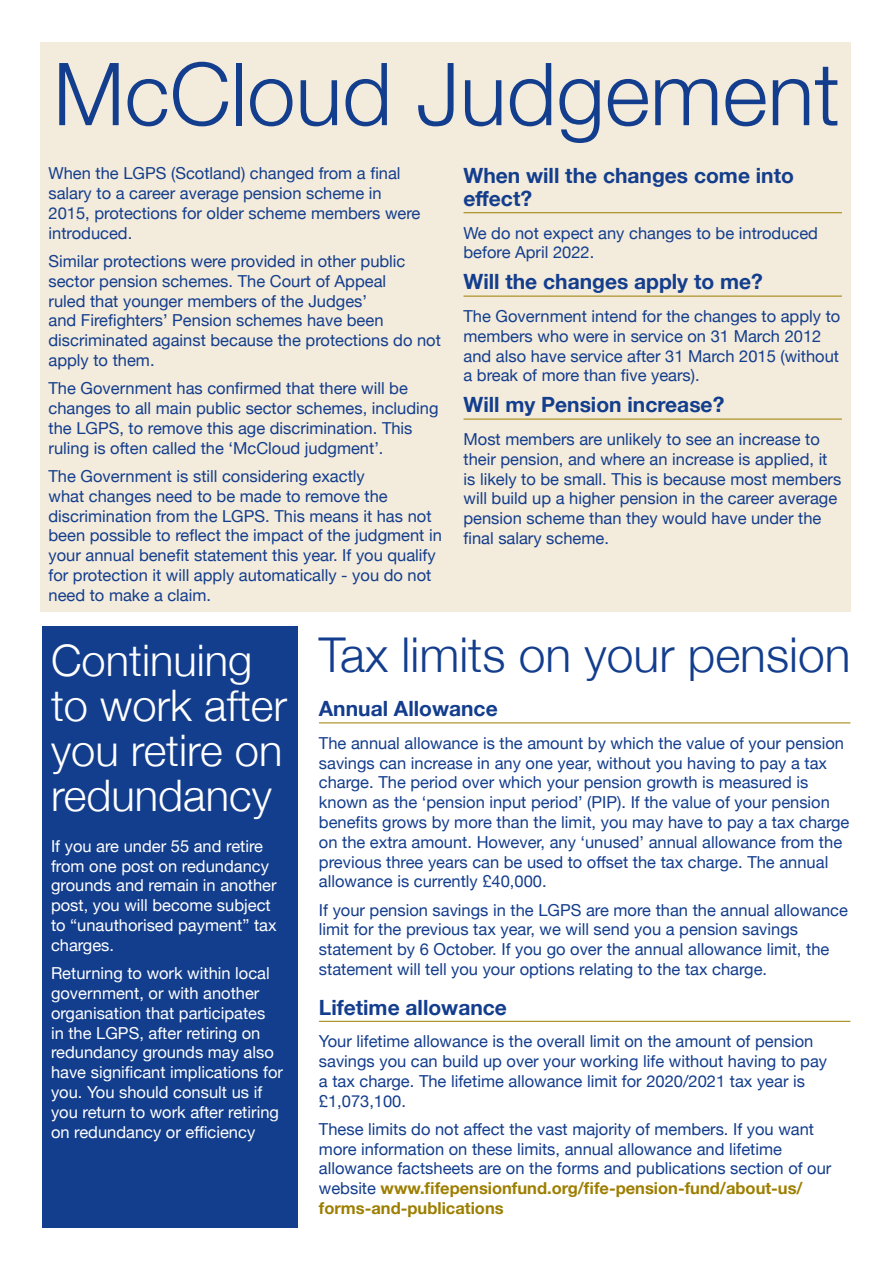
<style>
.page{position:relative;width:893px;height:1263px;background:#fff}
.page>*{position:absolute;margin:0;border:0;box-sizing:border-box;transform-origin:0 0}
.heading_1{font:300 87px "Helvetica Neue";color:#133d8d}
.heading_1-2{font:300 48px "Helvetica Neue";color:#133d8d}
.heading_1-3{font:300 43.5px/45px "Helvetica Neue";color:#fff}
.heading_3{font:700 21px/22.5px "Helvetica Neue";color:#133d8d}
.t1{font:16.5px/19.8px "Helvetica Neue";color:#133d8d}
.t2{font:16.5px/19.8px "Helvetica Neue";color:#fff}
.s1{font-weight:700;color:#9d7e00}
</style>
<div class="page">
<div style="left:43px;top:626px;width:255px;height:601px;background:#133e8d"></div>
<div style="left:40px;top:43px;width:810px;height:569px;background:#f3ebdb"></div>
<hr style="left:319px;top:722px;width:531px;height:1px;background:#9d7e00">
<hr style="left:319px;top:1021px;width:531px;height:1px;background:#9d7e00">
<hr style="left:463px;top:212px;width:379px;height:1px;background:#9d7e00">
<hr style="left:463px;top:296px;width:379px;height:1px;background:#9d7e00">
<hr style="left:463px;top:419px;width:379px;height:1px;background:#9d7e00">
<p class="heading_1" style="left:53px;top:24px;width:788px">McCloud Judgement</p>
<p class="t1" style="left:49px;top:164px;width:373px">When the LGPS (Scotland) changed from a final salary to a career average pension scheme in 2015, protections for older scheme members were introduced.</p>
<p class="t1" style="left:49px;top:252px;width:394px">Similar protections were provided in other public sector pension schemes. The Court of Appeal<br>ruled that younger members of the Judges’<br>and Firefighters’ Pension schemes have been discriminated against because the protections do not apply to them.</p>
<p class="t1" style="left:49px;top:379px;width:391px">The Government has confirmed that there will be changes to all main public sector schemes, including the LGPS, to remove this age discrimination. This ruling is often called the ‘McCloud judgment’.</p>
<p class="t1" style="left:49px;top:467px;width:395px">The Government is still considering exactly<br>what changes need to be made to remove the discrimination from the LGPS. This means it has not been possible to reflect the impact of the judgment in your annual benefit statement this year. If you qualify for protection it will apply automatically - you do not need to make a claim.</p>
<p class="heading_3" style="left:463px;top:165px;width:332px">When will the changes come into effect?</p>
<p class="t1" style="left:463px;top:224px;width:356px">We do not expect any changes to be introduced before April 2022.</p>
<p class="heading_3" style="left:463px;top:271px;width:301px">Will the changes apply to me?</p>
<p class="t1" style="left:463px;top:307px;width:378px">The Government intend for the changes to apply to members who were in service on 31 March 2012 and also have service after 31 March 2015 (without a break of more than five years).</p>
<p class="heading_3" style="left:463px;top:394px;width:262px">Will my Pension increase?</p>
<p class="t1" style="left:463px;top:430px;width:379px">Most members are unlikely to see an increase to their pension, and where an increase is applied, it is likely to be small. This is because most members will build up a higher pension in the career average pension scheme than they would have under the final salary scheme.</p>
<p class="heading_1-3" style="left:51px;top:634px;width:238px">Continuing to work after you retire on redundancy</p>
<p class="t2" style="left:51px;top:837px;width:227px">If you are under 55 and retire from one post on redundancy grounds and remain in another post, you will become subject to “unauthorised payment” tax charges.</p>
<p class="t2" style="left:51px;top:964px;width:233px">Returning to work within local government, or with another organisation that participates<br>in the LGPS, after retiring on redundancy grounds may also have significant implications for you. You should consult us if you return to work after retiring on redundancy or efficiency</p>
<p class="heading_1-2" style="left:319px;top:616px;width:533px">Tax limits on your pension</p>
<p class="heading_3" style="left:319px;top:698px;width:180px">Annual Allowance</p>
<p class="t1" style="left:319px;top:734px;width:532px">The annual allowance is the amount by which the value of your pension savings can increase in any one year, without you having to pay a tax charge. The period over which your pension growth is measured is known as the ‘pension input period’ (PIP). If the value of your pension benefits grows by more than the limit, you may have to pay a tax charge on the extra amount. However, any ‘unused’ annual allowance from the previous three years can be used to offset the tax charge. The annual allowance is currently £40,000.</p>
<p class="t1" style="left:319px;top:901px;width:531px">If your pension savings in the LGPS are more than the annual allowance limit for the previous tax year, we will send you a pension savings statement by 6 October. If you go over the annual allowance limit, the statement will tell you your options relating to the tax charge.</p>
<p class="heading_3" style="left:319px;top:996px;width:190px">Lifetime allowance</p>
<p class="t1" style="left:319px;top:1032px;width:510px">Your lifetime allowance is the overall limit on the amount of pension savings you can build up over your working life without having to pay a tax charge. The lifetime allowance limit for 2020/2021 tax year is £1,073,100.</p>
<p class="t1" style="left:319px;top:1120px;width:514px">These limits do not affect the vast majority of members. If you want more information on these limits, annual allowance and lifetime allowance factsheets are on the forms and publications section of our website <span class="s1">www.fifepensionfund.org/fife-pension-fund/about-us/ forms-and-publications</span></p>
</div>
